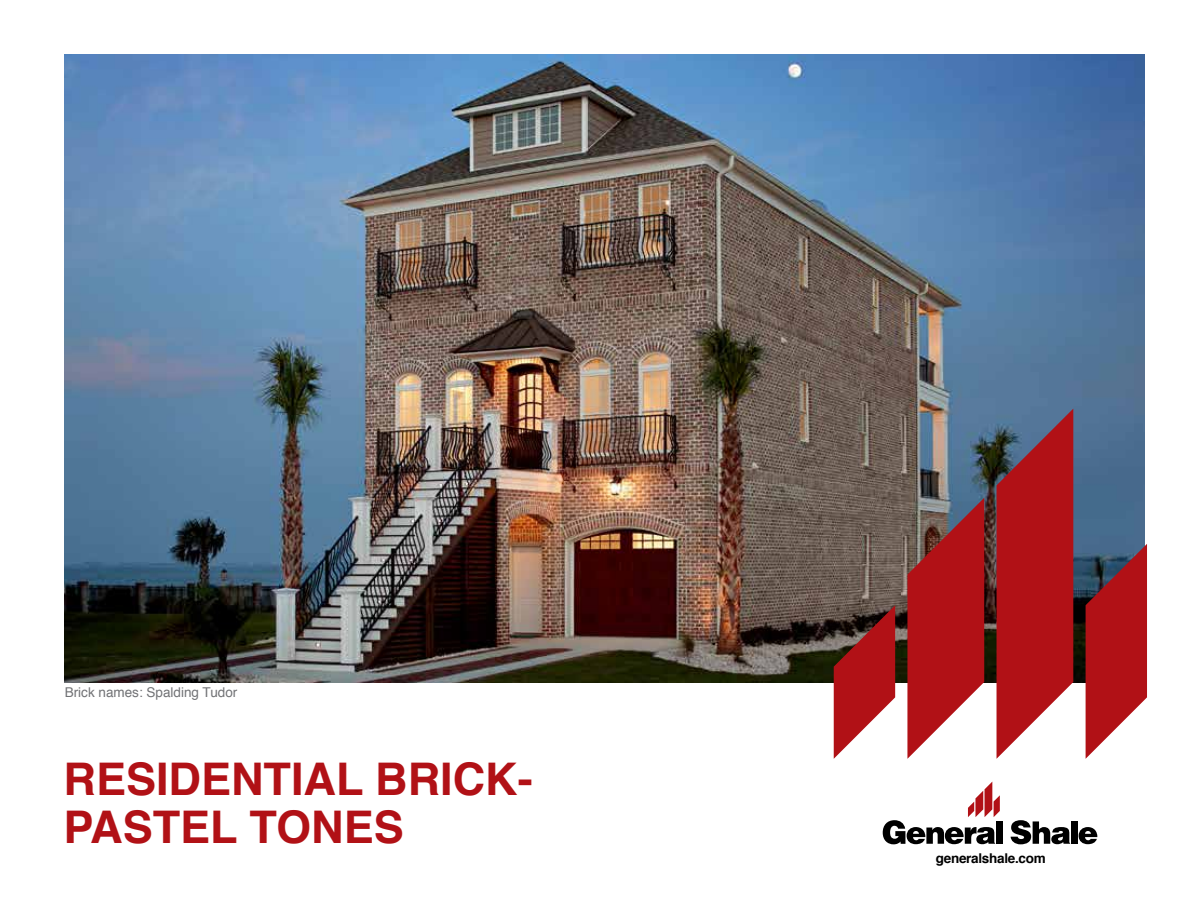
<style>
.page{position:relative;width:1188px;height:918px;background:#fff}
.page>*{position:absolute;margin:0;border:0;box-sizing:border-box;transform-origin:0 0}
.t1{font:700 45px/48px "Helvetica";color:#b11116}
.t2{font:13.5px "Helvetica";color:#717275}
.t3{font:700 13.5px "Helvetica";letter-spacing:-.02em;color:#000}
</style>
<div class="page">
<img style="left:65px;top:54px;width:1080px;height:628px">
<svg style="left:834px;top:605px;width:61px;height:154px"></svg>
<svg style="left:1086px;top:544px;width:61px;height:215px;background:#aa3b42"></svg>
<svg style="left:907px;top:498px;width:77px;height:261px;background:#b14144"></svg>
<svg style="left:997px;top:409px;width:76px;height:350px;background:#ae343a"></svg>
<svg style="left:883px;top:782px;width:117px;height:62px"></svg>
<div style="left:996px;top:821px;width:7px;height:23px;background:#000"></div>
<svg style="left:1011px;top:820px;width:59px;height:24px"></svg>
<div style="left:1071px;top:821px;width:7px;height:23px;background:#000"></div>
<svg style="left:1079px;top:827px;width:18px;height:17px"></svg>
<p class="t2" style="left:65px;top:682px;width:174px">Brick names: Spalding Tudor</p>
<p class="t1" style="left:64px;top:756px;width:471px">RESIDENTIAL BRICK-<br>PASTEL TONES</p>
<p class="t3" style="left:936px;top:847px;width:111px">generalshale.com</p>
</div>
